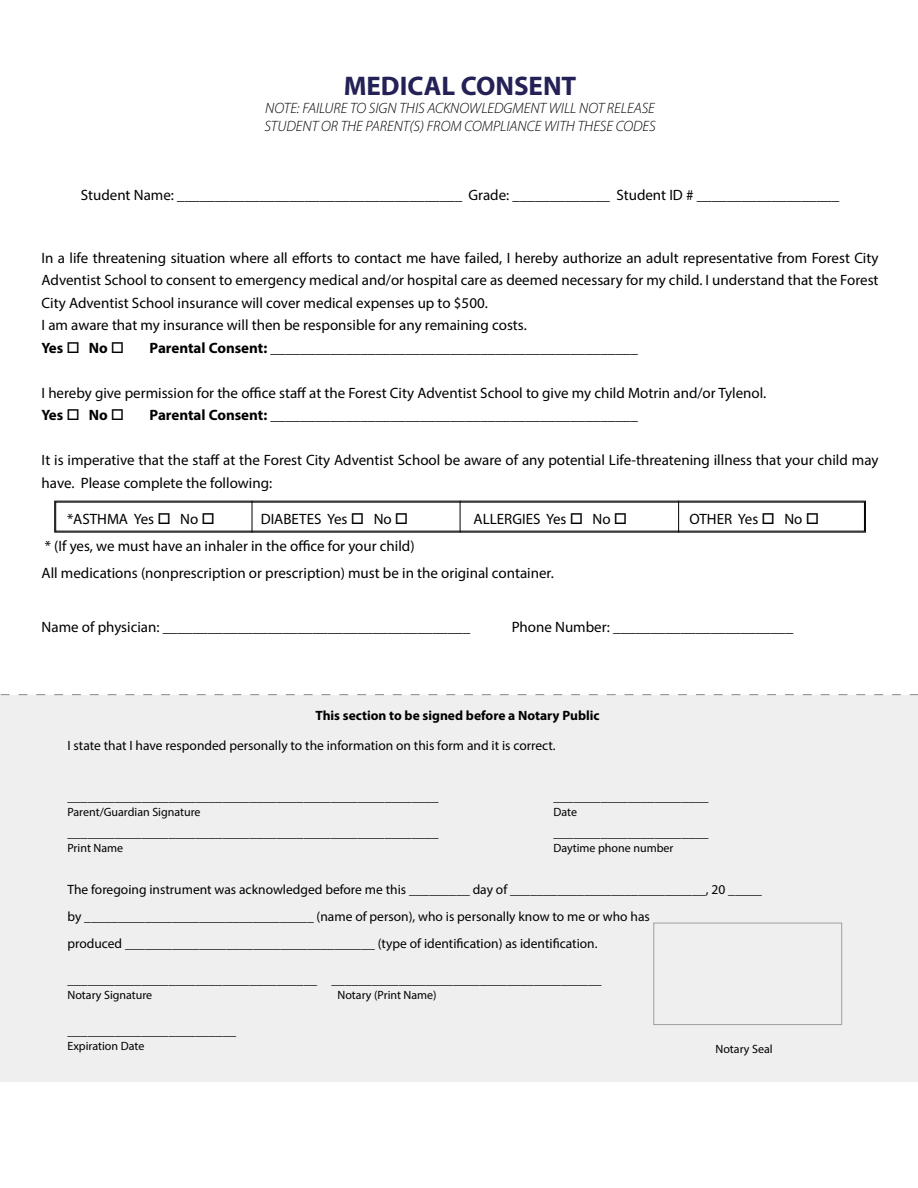
<style>
.page{position:relative;width:918px;height:1188px;background:#fff}
.page>*{position:absolute;margin:0;border:0;box-sizing:border-box;transform-origin:0 0}
.t1{font:700 27px "Myriad Pro";color:#232156}
.t2{font:15px/22.5px "Myriad Pro";color:#000}
.t3{font:700 15px "Myriad Pro";color:#000}
.t4{font:italic 300 15px/18px "Myriad Pro";color:#000}
.t5{font:13.5px/27px "Myriad Pro";color:#000}
.t6{font:700 13.5px "Myriad Pro";color:#000}
.t7{font:12px "Myriad Pro";color:#000}
.s1{font-weight:700}
</style>
<div class="page">
<div style="left:1px;top:695px;width:917px;height:387px;background:#efeff0"></div>
<svg style="left:54px;top:500px;width:812px;height:33px"></svg>
<hr style="left:252px;top:501px;width:1px;height:32px;background:#000">
<hr style="left:460px;top:501px;width:1px;height:32px;background:#000">
<hr style="left:678px;top:501px;width:1px;height:32px;background:#000">
<div style="left:654px;top:923px;width:188px;height:102px;border:1px solid #9d9fa2"></div>
<svg style="left:1px;top:694px;width:917px;height:1px"></svg>
<h1 class="t1" style="left:344px;top:69px;width:234px">MEDICAL CONSENT</h1>
<p class="t4" style="left:264px;top:99px;width:393px">NOTE: FAILURE TO SIGN THIS ACKNOWLEDGMENT WILL NOT RELEASE<br>STUDENT OR THE PARENT(S) FROM COMPLIANCE WITH THESE CODES</p>
<p class="t2" style="left:81px;top:184px;width:760px">Student Name: ______________________________________ Grade: _____________ Student ID # ___________________</p>
<p class="t2" style="left:42px;top:246px;width:839px">In a life threatening situation where all efforts to contact me have failed, I hereby authorize an adult representative from Forest City Adventist School to consent to emergency medical and/or hospital care as deemed necessary for my child. I understand that the Forest City Adventist School insurance will cover medical expenses up to $500.<br>I am aware that my insurance will then be responsible for any remaining costs.<br><span class="s1">Yes</span> □ <span class="s1">No</span> □</p>
<p class="t3" style="left:150px;top:338px;width:490px">Parental Consent: _________________________________________________</p>
<p class="t2" style="left:42px;top:381px;width:726px">I hereby give permission for the office staff at the Forest City Adventist School to give my child Motrin and/or Tylenol.<br><span class="s1">Yes</span> □ <span class="s1">No</span> □</p>
<p class="t3" style="left:150px;top:405px;width:490px">Parental Consent: _________________________________________________</p>
<p class="t2" style="left:42px;top:449px;width:838px">It is imperative that the staff at the Forest City Adventist School be aware of any potential Life-threatening illness that your child may have. Please complete the following:</p>
<p class="t2" style="left:67px;top:507px;width:149px">*ASTHMA Yes □ No □</p>
<p class="t2" style="left:261px;top:507px;width:149px">DIABETES Yes □ No □</p>
<p class="t2" style="left:474px;top:507px;width:155px">ALLERGIES Yes □ No □</p>
<p class="t2" style="left:690px;top:507px;width:131px">OTHER Yes □ No □</p>
<p class="t2" style="left:42px;top:532px;width:514px;line-height:27px">* (If yes, we must have an inhaler in the office for your child)<br>All medications (nonprescription or prescription) must be in the original container.</p>
<p class="t2" style="left:42px;top:615px;width:430px">Name of physician: _________________________________________</p>
<p class="t2" style="left:512px;top:615px;width:283px">Phone Number: ________________________</p>
<p class="t6" style="left:315px;top:707px;width:286px">This section to be signed before a Notary Public</p>
<p class="t5" style="left:67px;top:732px;width:490px">I state that I have responded personally to the information on this form and it is correct.</p>
<p class="t5" style="left:67px;top:783px;width:373px">_______________________________________________________</p>
<p class="t5" style="left:553px;top:783px;width:157px">_______________________</p>
<p class="t7" style="left:67px;top:805px;width:135px">Parent/Guardian Signature</p>
<p class="t7" style="left:553px;top:805px;width:25px">Date</p>
<p class="t5" style="left:67px;top:819px;width:373px">_______________________________________________________</p>
<p class="t5" style="left:553px;top:819px;width:157px">_______________________</p>
<p class="t7" style="left:67px;top:841px;width:57px">Print Name</p>
<p class="t7" style="left:553px;top:841px;width:122px">Daytime phone number</p>
<p class="t5" style="left:67px;top:876px;width:696px">The foregoing instrument was acknowledged before me this _________ day of _____________________________, 20 _____ by __________________________________ (name of person), who is personally know to me or who has<br>produced _____________________________________ (type of identification) as identification.</p>
<p class="t5" style="left:67px;top:966px;width:536px">_____________________________________ ________________________________________</p>
<p class="t7" style="left:67px;top:988px;width:86px">Notary Signature</p>
<p class="t7" style="left:337px;top:988px;width:101px">Notary (Print Name)</p>
<p class="t5" style="left:67px;top:1017px;width:170px">_________________________</p>
<p class="t7" style="left:67px;top:1039px;width:78px">Expiration Date</p>
<p class="t7" style="left:715px;top:1042px;width:59px">Notary Seal</p>
</div>
